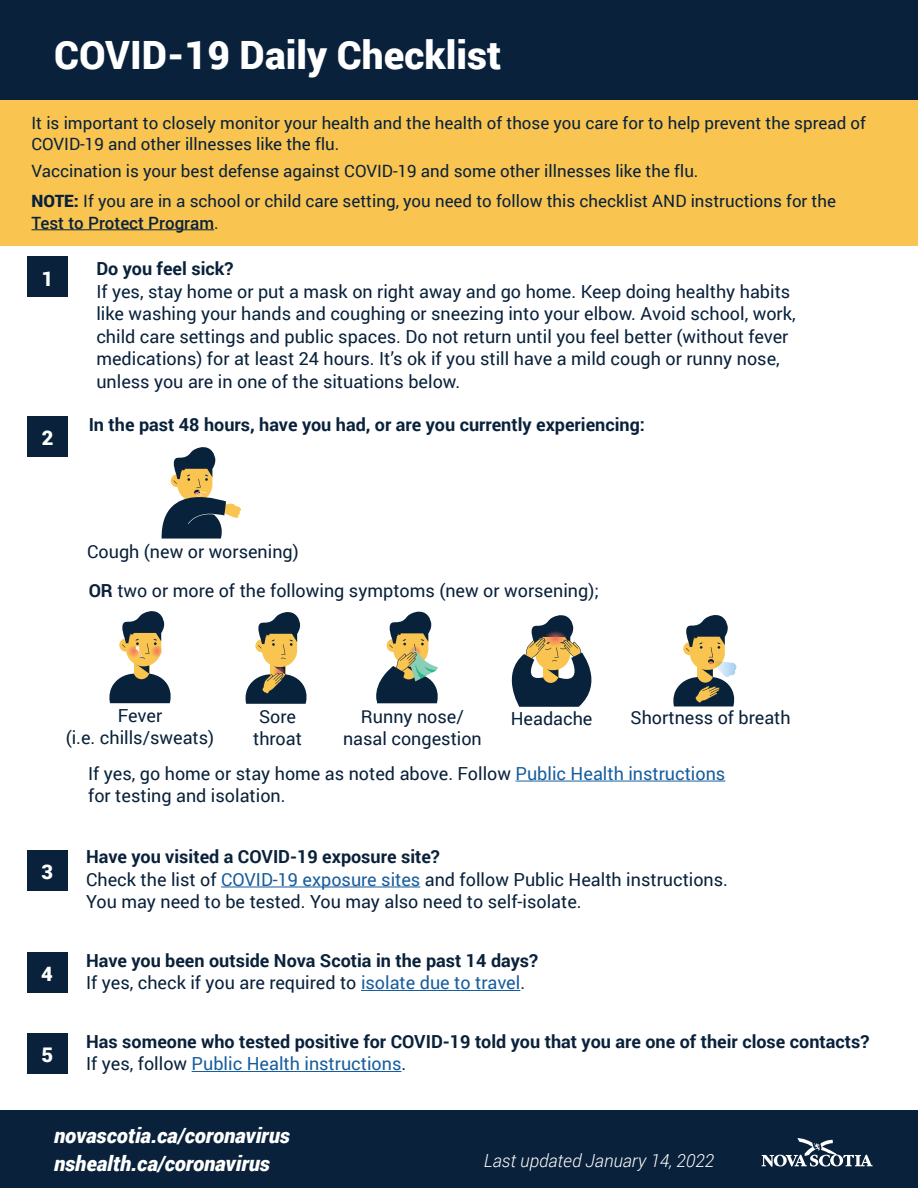
<style>
.page{position:relative;width:918px;height:1188px;background:#fff}
.page>*{position:absolute;margin:0;border:0;box-sizing:border-box;transform-origin:0 0}
.t1{font:900 39px "Roboto";color:#fff}
.t2{font:italic 900 21px "Roboto";color:#fff}
.t3{font:900 20.1px "Roboto";color:#fff}
.t4{font:18px/22.5px "Roboto";color:#09213a}
.t5{font:700 18px/22.5px "Roboto";color:#09213a}
.t6{font:italic 300 18px "Roboto";color:#fff}
.t7{font:16.95px/21.1px "Roboto";color:#09213a}
.t8{font:500 16.95px "Roboto";color:#09223b}
.s1{font-weight:900}
.s2{font-weight:400;color:#09213a}
.s3{font-weight:700}
.s4{color:#175d9e}
.s5{font-weight:400}
.s6{font-weight:400;color:#175d9e}
</style>
<div class="page">
<div style="left:0;top:99px;width:918px;height:147px;background:#f9c450"></div>
<div style="left:0;top:0;width:918px;height:99px;background:#09213a"></div>
<div style="left:0;top:1110px;width:918px;height:78px;background:#09213a"></div>
<svg style="left:761px;top:1138px;width:112px;height:29px"></svg>
<hr style="left:31px;top:229px;width:183px;height:1px;background:#09223b">
<div style="left:27px;top:850px;width:41px;height:41px;background:#09213a"></div>
<div style="left:27px;top:257px;width:41px;height:40px;background:#09213a"></div>
<div style="left:27px;top:416px;width:41px;height:40px;background:#09213a"></div>
<div style="left:27px;top:952px;width:40px;height:41px;background:#09213a"></div>
<hr style="left:221px;top:887px;width:199px;height:1px;background:#175d9e">
<hr style="left:361px;top:990px;width:159px;height:1px;background:#175d9e">
<hr style="left:192px;top:1071px;width:209px;height:1px;background:#175d9e">
<div style="left:27px;top:1033px;width:41px;height:40px;background:#09213a"></div>
<svg style="left:161px;top:447px;width:80px;height:92px"></svg>
<hr style="left:516px;top:781px;width:209px;height:1px;background:#175d9e">
<svg style="left:511px;top:615px;width:81px;height:92px"></svg>
<svg style="left:245px;top:612px;width:62px;height:92px"></svg>
<svg style="left:376px;top:611px;width:62px;height:92px"></svg>
<svg style="left:673px;top:615px;width:62px;height:91px"></svg>
<img style="left:713px;top:661px;width:23px;height:16px">
<svg style="left:109px;top:611px;width:62px;height:92px"></svg>
<p class="t1" style="left:54px;top:27px;width:449px">COVID-19 Daily Checklist</p>
<p class="t7" style="left:31px;top:111px;width:836px">It is important to closely monitor your health and the health of those you care for to help prevent the spread of<br>COVID-19 and other illnesses like the flu.</p>
<p class="t7" style="left:31px;top:155px;width:806px;line-height:30.2px">Vaccination is your best defense against COVID-19 and some other illnesses like the flu.<br><span class="s1">NOTE:</span> If you are in a school or child care setting, you need to follow this checklist AND instructions for the</p>
<p class="t8" style="left:31px;top:211px;width:189px">Test to Protect Program<span class="s2">.</span></p>
<p class="t3" style="left:42px;top:264px;width:13px">1</p>
<p class="t3" style="left:42px;top:423px;width:13px">2</p>
<p class="t4" style="left:96px;top:257px;width:701px"><span class="s3">Do you feel sick?<br></span>If yes, stay home or put a mask on right away and go home. Keep doing healthy habits like washing your hands and coughing or sneezing into your elbow. Avoid school, work, child care settings and public spaces. Do not return until you feel better (without fever medications) for at least 24 hours. It’s ok if you still have a mild cough or runny nose, unless you are in one of the situations below.</p>
<p class="t5" style="left:89px;top:412px;width:558px">In the past 48 hours, have you had, or are you currently experiencing:</p>
<p class="t4" style="left:87px;top:540px;width:213px">Cough (new or worsening)</p>
<p class="t4" style="left:89px;top:579px;width:512px"><span class="s3">OR</span> two or more of the following symptoms (new or worsening);</p>
<p class="t4" style="left:118px;top:704px;width:46px">Fever</p>
<p class="t4" style="left:630px;top:706px;width:162px">Shortness of breath</p>
<p class="t4" style="left:66px;top:725px;width:150px">(i.e. chills/sweats)</p>
<p class="t4" style="left:259px;top:705px;width:38px">Sore</p>
<p class="t4" style="left:511px;top:706px;width:83px">Headache</p>
<p class="t4" style="left:253px;top:726px;width:50px">throat</p>
<p class="t4" style="left:343px;top:705px;width:140px;line-height:21.6px;text-align:center">Runny nose/ nasal congestion</p>
<p class="t4" style="left:88px;top:761px;width:639px">If yes, go home or stay home as noted above. Follow <span class="s4">Public Health instructions </span>for testing and isolation.</p>
<p class="t3" style="left:41px;top:858px;width:13px">3</p>
<p class="t3" style="left:41px;top:960px;width:13px">4</p>
<p class="t3" style="left:41px;top:1040px;width:13px">5</p>
<p class="t4" style="left:86px;top:845px;width:643px"><span class="s3">Have you visited a COVID-19 exposure site?<br></span>Check the list of <span class="s4">COVID-19 exposure sites</span> and follow Public Health instructions.<br>You may need to be tested. You may also need to self-isolate.</p>
<p class="t5" style="left:86px;top:948px;width:454px">Have you been outside Nova Scotia in the past 14 days?<br><span class="s5">If yes, check if you are required to</span> <span class="s6">isolate due to travel</span><span class="s5">.</span></p>
<p class="t5" style="left:86px;top:1029px;width:785px">Has someone who tested positive for COVID-19 told you that you are one of their close contacts?<br><span class="s5">If yes, follow</span> <span class="s6">Public Health instructions</span><span class="s5">.</span></p>
<p class="t2" style="left:54px;top:1121px;width:237px">novascotia.ca/coronavirus</p>
<p class="t2" style="left:54px;top:1149px;width:217px">nshealth.ca/coronavirus</p>
<p class="t6" style="left:484px;top:1148px;width:232px">Last updated January 14, 2022</p>
</div>
